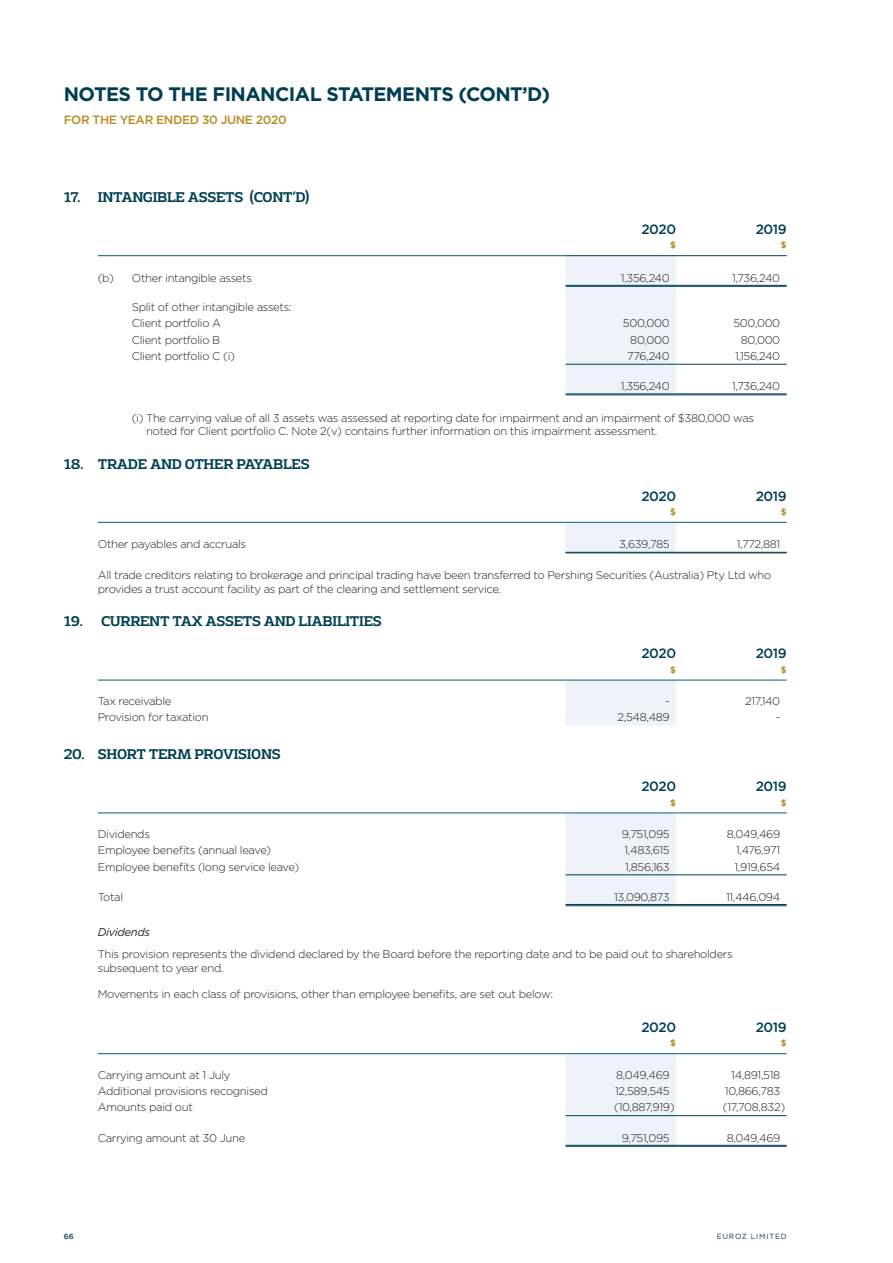
<style>
.page{position:relative;width:893px;height:1263px;background:#fff}
.page>*{position:absolute;margin:0;border:0;box-sizing:border-box;transform-origin:0 0}
.t1{font:700 19.5px "Gotham";letter-spacing:-.03em;color:#003f53}
.t2{font:500 15px "Adria Slab";letter-spacing:-.02em;color:#003f53}
.t3{font:500 13.5px "Gotham";letter-spacing:-.03em;color:#003f53}
.t4{font:500 12px "Gotham";letter-spacing:-.03em;color:#b58b20}
.t5{font:300 11.25px/13.5px "Gotham";letter-spacing:-.03em;color:#231f20}
.t6{font:italic 11.25px "Gotham";letter-spacing:-.03em;color:#231f20}
.t7{font:700 9px "Gotham";color:#b58b20}
.t8{font:7.5px "Gotham";letter-spacing:.1em;color:#003f53}
.t9{font:500 7.5px "Gotham";color:#003f53}
</style>
<div class="page">
<div style="left:566px;top:256px;width:110px;height:138px;background:#eef2f9"></div>
<hr style="left:98px;top:255px;width:468px;height:1px;background:#005e7d">
<hr style="left:566px;top:285px;width:110px;height:1px;background:#003f53">
<hr style="left:566px;top:286px;width:110px;height:1px;background:#003f53">
<hr style="left:676px;top:285px;width:111px;height:1px;background:#003f53">
<hr style="left:676px;top:286px;width:111px;height:1px;background:#003f53">
<hr style="left:566px;top:394px;width:110px;height:1px;background:#003f53">
<hr style="left:676px;top:394px;width:111px;height:1px;background:#003f53">
<hr style="left:566px;top:364px;width:110px;height:1px;background:#003f53">
<hr style="left:676px;top:364px;width:111px;height:1px;background:#003f53">
<hr style="left:566px;top:255px;width:110px;height:1px;background:#003f53">
<hr style="left:676px;top:255px;width:111px;height:1px;background:#003f53">
<div style="left:566px;top:522px;width:110px;height:31px;background:#eef2f9"></div>
<hr style="left:566px;top:552px;width:110px;height:1px;background:#003f53">
<hr style="left:566px;top:553px;width:110px;height:1px;background:#003f53">
<hr style="left:676px;top:552px;width:111px;height:1px;background:#003f53">
<hr style="left:676px;top:553px;width:111px;height:1px;background:#003f53">
<hr style="left:98px;top:522px;width:468px;height:1px;background:#005e7d">
<hr style="left:566px;top:522px;width:110px;height:1px;background:#005e7d">
<hr style="left:676px;top:522px;width:111px;height:1px;background:#005e7d">
<div style="left:566px;top:681px;width:110px;height:45px;background:#eef2f9"></div>
<hr style="left:98px;top:680px;width:468px;height:1px;background:#005e7d">
<hr style="left:566px;top:680px;width:110px;height:1px;background:#005e7d">
<hr style="left:676px;top:680px;width:111px;height:1px;background:#005e7d">
<div style="left:566px;top:813px;width:110px;height:91px;background:#eef2f9"></div>
<hr style="left:98px;top:812px;width:468px;height:1px;background:#005e7d">
<hr style="left:566px;top:812px;width:110px;height:1px;background:#005e7d">
<hr style="left:676px;top:812px;width:111px;height:1px;background:#005e7d">
<hr style="left:566px;top:874px;width:110px;height:1px;background:#003f53">
<hr style="left:676px;top:874px;width:111px;height:1px;background:#003f53">
<hr style="left:566px;top:904px;width:110px;height:1px;background:#003f53">
<hr style="left:566px;top:905px;width:110px;height:1px;background:#003f53">
<hr style="left:676px;top:904px;width:111px;height:1px;background:#003f53">
<hr style="left:676px;top:905px;width:111px;height:1px;background:#003f53">
<div style="left:566px;top:1054px;width:110px;height:91px;background:#eef2f9"></div>
<hr style="left:98px;top:1053px;width:468px;height:1px;background:#005e7d">
<hr style="left:566px;top:1053px;width:110px;height:1px;background:#005e7d">
<hr style="left:676px;top:1053px;width:111px;height:1px;background:#005e7d">
<hr style="left:566px;top:1145px;width:110px;height:1px;background:#003f53">
<hr style="left:566px;top:1146px;width:110px;height:1px;background:#003f53">
<hr style="left:676px;top:1145px;width:111px;height:1px;background:#003f53">
<hr style="left:676px;top:1146px;width:111px;height:1px;background:#003f53">
<hr style="left:566px;top:1115px;width:110px;height:1px;background:#003f53">
<hr style="left:676px;top:1115px;width:111px;height:1px;background:#003f53">
<h1 class="t1" style="left:64px;top:81px;width:488px">NOTES TO THE FINANCIAL STATEMENTS (CONT’D)</h1>
<p class="t4" style="left:64px;top:112px;width:224px">FOR THE YEAR ENDED 30 JUNE 2020</p>
<h2 class="t2" style="left:64px;top:188px;width:248px">17. INTANGIBLE ASSETS (CONT’D)</h2>
<p class="t3" style="left:641px;top:220px;width:36px">2020</p>
<p class="t3" style="left:756px;top:220px;width:32px">2019</p>
<p class="t7" style="left:670px;top:239px;width:7px">$</p>
<p class="t7" style="left:781px;top:239px;width:7px">$</p>
<p class="t5" style="left:98px;top:271px;width:156px">(b) Other intangible assets</p>
<p class="t5" style="left:621px;top:271px;width:50px">1,356,240</p>
<p class="t5" style="left:732px;top:271px;width:50px">1,736,240</p>
<p class="t5" style="left:132px;top:298px;width:161px;line-height:16.4px">Split of other intangible assets:<br>Client portfolio A</p>
<p class="t5" style="left:623px;top:316px;width:48px">500,000</p>
<p class="t5" style="left:733px;top:316px;width:48px">500,000</p>
<p class="t5" style="left:132px;top:333px;width:90px">Client portfolio B</p>
<p class="t5" style="left:630px;top:333px;width:41px">80,000</p>
<p class="t5" style="left:741px;top:333px;width:41px">80,000</p>
<p class="t5" style="left:132px;top:349px;width:105px">Client portfolio C (i)</p>
<p class="t5" style="left:627px;top:349px;width:44px">776,240</p>
<p class="t5" style="left:735px;top:349px;width:47px">1,156,240</p>
<p class="t5" style="left:621px;top:379px;width:50px">1,356,240</p>
<p class="t5" style="left:732px;top:379px;width:50px">1,736,240</p>
<p class="t5" style="left:146px;top:410px;width:609px;text-indent:-15px">(i) The carrying value of all 3 assets was assessed at reporting date for impairment and an impairment of $380,000 was noted for Client portfolio C. Note 2(v) contains further information on this impairment assessment.</p>
<h2 class="t2" style="left:64px;top:455px;width:247px">18. TRADE AND OTHER PAYABLES</h2>
<p class="t3" style="left:641px;top:487px;width:36px">2020</p>
<p class="t3" style="left:756px;top:487px;width:32px">2019</p>
<p class="t7" style="left:670px;top:506px;width:7px">$</p>
<p class="t7" style="left:781px;top:506px;width:7px">$</p>
<p class="t5" style="left:98px;top:537px;width:150px">Other payables and accruals</p>
<p class="t5" style="left:619px;top:537px;width:52px">3,639,785</p>
<p class="t5" style="left:737px;top:537px;width:45px">1,772,881</p>
<p class="t5" style="left:98px;top:568px;width:675px">All trade creditors relating to brokerage and principal trading have been transferred to Pershing Securities (Australia) Pty Ltd who provides a trust account facility as part of the clearing and settlement service.</p>
<h2 class="t2" style="left:64px;top:613px;width:319px">19. CURRENT TAX ASSETS AND LIABILITIES</h2>
<p class="t3" style="left:641px;top:645px;width:36px">2020</p>
<p class="t3" style="left:756px;top:645px;width:32px">2019</p>
<p class="t7" style="left:670px;top:664px;width:7px">$</p>
<p class="t7" style="left:781px;top:664px;width:7px">$</p>
<p class="t5" style="left:98px;top:694px;width:75px">Tax receivable</p>
<p class="t5" style="left:665px;top:694px;width:6px">-</p>
<p class="t5" style="left:745px;top:694px;width:37px">217,140</p>
<p class="t5" style="left:98px;top:710px;width:112px">Provision for taxation</p>
<p class="t5" style="left:618px;top:710px;width:54px">2,548,489</p>
<p class="t5" style="left:776px;top:710px;width:6px">-</p>
<h2 class="t2" style="left:64px;top:745px;width:218px">20. SHORT TERM PROVISIONS</h2>
<p class="t3" style="left:641px;top:777px;width:36px">2020</p>
<p class="t3" style="left:756px;top:777px;width:32px">2019</p>
<p class="t7" style="left:670px;top:796px;width:7px">$</p>
<p class="t7" style="left:781px;top:796px;width:7px">$</p>
<p class="t5" style="left:98px;top:827px;width:54px">Dividends</p>
<p class="t5" style="left:622px;top:827px;width:49px">9,751,095</p>
<p class="t5" style="left:727px;top:827px;width:55px">8,049,469</p>
<p class="t5" style="left:98px;top:843px;width:175px">Employee benefits (annual leave)</p>
<p class="t5" style="left:624px;top:843px;width:47px">1,483,615</p>
<p class="t5" style="left:736px;top:843px;width:46px">1,476,971</p>
<p class="t5" style="left:98px;top:859px;width:203px">Employee benefits (long service leave)</p>
<p class="t5" style="left:625px;top:859px;width:46px">1,856,163</p>
<p class="t5" style="left:734px;top:859px;width:47px">1,919,654</p>
<p class="t5" style="left:98px;top:890px;width:27px">Total</p>
<p class="t5" style="left:614px;top:890px;width:57px">13,090,873</p>
<p class="t5" style="left:726px;top:890px;width:56px">11,446,094</p>
<p class="t6" style="left:98px;top:925px;width:54px">Dividends</p>
<p class="t5" style="left:98px;top:947px;width:636px">This provision represents the dividend declared by the Board before the reporting date and to be paid out to shareholders subsequent to year end.</p>
<p class="t5" style="left:98px;top:987px;width:457px">Movements in each class of provisions, other than employee benefits, are set out below:</p>
<p class="t3" style="left:641px;top:1018px;width:36px">2020</p>
<p class="t3" style="left:756px;top:1018px;width:32px">2019</p>
<p class="t7" style="left:670px;top:1037px;width:7px">$</p>
<p class="t7" style="left:781px;top:1037px;width:7px">$</p>
<p class="t5" style="left:98px;top:1067px;width:134px">Carrying amount at 1 July</p>
<p class="t5" style="left:616px;top:1067px;width:55px">8,049,469</p>
<p class="t5" style="left:731px;top:1067px;width:51px">14,891,518</p>
<p class="t5" style="left:98px;top:1084px;width:172px">Additional provisions recognised</p>
<p class="t5" style="left:615px;top:1084px;width:56px">12,589,545</p>
<p class="t5" style="left:725px;top:1084px;width:57px">10,866,783</p>
<p class="t5" style="left:98px;top:1100px;width:97px">Amounts paid out</p>
<p class="t5" style="left:614px;top:1100px;width:62px">(10,887,919)</p>
<p class="t5" style="left:723px;top:1100px;width:64px">(17,708,832)</p>
<p class="t5" style="left:98px;top:1131px;width:149px">Carrying amount at 30 June</p>
<p class="t5" style="left:622px;top:1131px;width:49px">9,751,095</p>
<p class="t5" style="left:727px;top:1131px;width:55px">8,049,469</p>
<p class="t9" style="left:64px;top:1232px;width:11px">66</p>
<p class="t8" style="left:717px;top:1232px;width:71px">EUROZ LIMITED</p>
</div>
